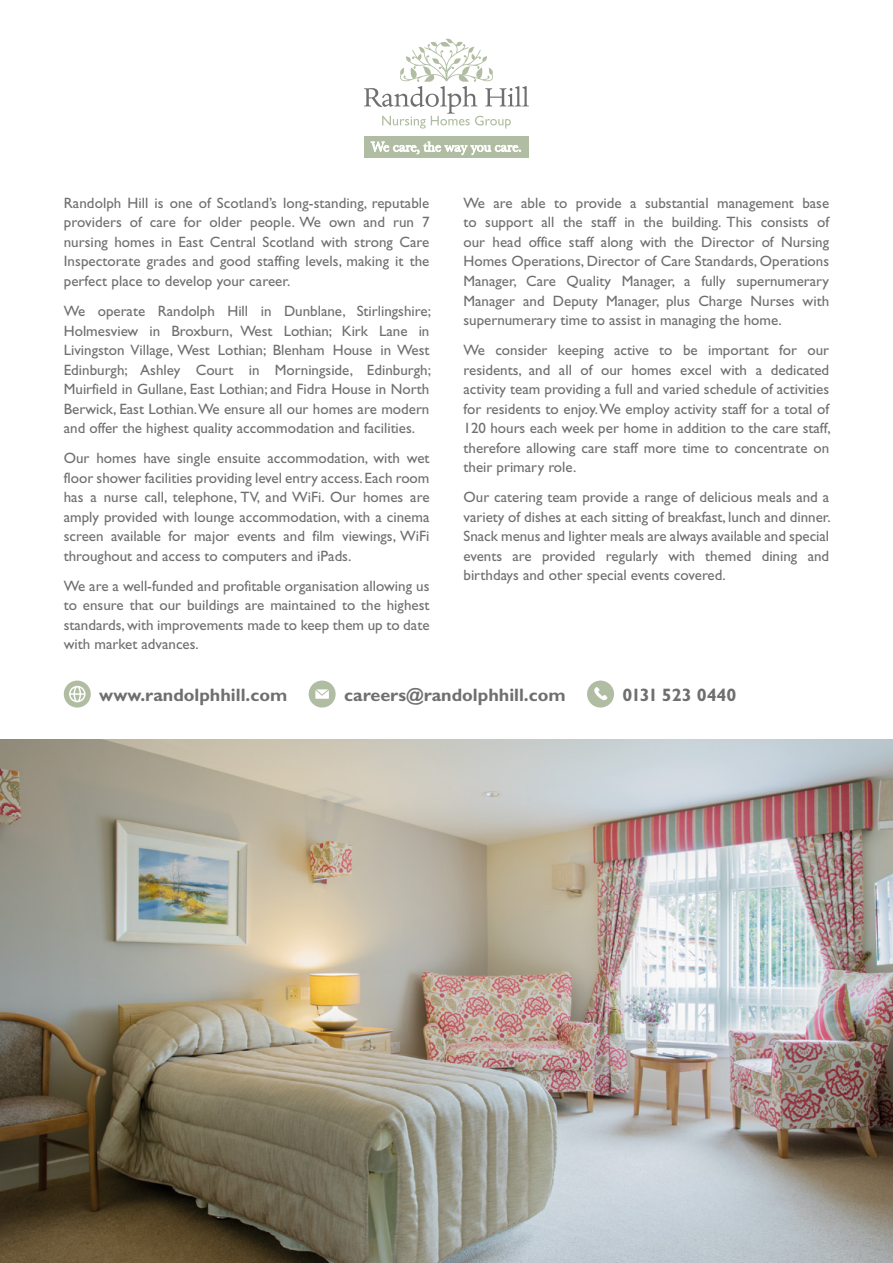
<style>
.page{position:relative;width:893px;height:1263px;background:#fff}
.page>*{position:absolute;margin:0;border:0;box-sizing:border-box;transform-origin:0 0}
.t1{font:700 18px "Gill Sans Std";color:#706f6f}
.t2{font:15px/19.5px "Gill Sans Std";color:#706f6f;text-align:justify}
.t3{font:14.1px "Baskerville";letter-spacing:-.005em;color:#fff}
</style>
<div class="page">
<img style="left:0;top:739px;width:893px;height:524px">
<svg style="left:64px;top:680px;width:27px;height:27px"></svg>
<svg style="left:309px;top:680px;width:27px;height:27px"></svg>
<svg style="left:587px;top:680px;width:27px;height:27px"></svg>
<svg style="left:364px;top:39px;width:165px;height:90px"></svg>
<div style="left:364px;top:136px;width:165px;height:22px;background:#b0bda2"></div>
<p class="t3" style="left:371px;top:138px;width:152px">We care, the way you care.</p>
<p class="t2" style="left:64px;top:193px;width:367px">Randolph Hill is one of Scotland’s long-standing, reputable providers of care for older people. We own and run 7 nursing homes in East Central Scotland with strong Care Inspectorate grades and good staffing levels, making it the perfect place to develop your career.</p>
<p class="t2" style="left:64px;top:301px;width:369px">We operate Randolph Hill in Dunblane, Stirlingshire; Holmesview in Broxburn, West Lothian; Kirk Lane in Livingston Village, West Lothian; Blenham House in West Edinburgh; Ashley Court in Morningside, Edinburgh; Muirfield in Gullane, East Lothian; and Fidra House in North Berwick, East Lothian. We ensure all our homes are modern and offer the highest quality accommodation and facilities.</p>
<p class="t2" style="left:64px;top:449px;width:367px">Our homes have single ensuite accommodation, with wet floor shower facilities providing level entry access. Each room has a nurse call, telephone, TV, and WiFi. Our homes are amply provided with lounge accommodation, with a cinema screen available for major events and film viewings, WiFi throughout and access to computers and iPads.</p>
<p class="t2" style="left:64px;top:576px;width:367px">We are a well-funded and profitable organisation allowing us to ensure that our buildings are maintained to the highest standards, with improvements made to keep them up to date with market advances.</p>
<p class="t2" style="left:463px;top:193px;width:367px">We are able to provide a substantial management base to support all the staff in the building. This consists of our head office staff along with the Director of Nursing Homes Operations, Director of Care Standards, Operations Manager, Care Quality Manager, a fully supernumerary Manager and Deputy Manager, plus Charge Nurses with supernumerary time to assist in managing the home.</p>
<p class="t2" style="left:463px;top:340px;width:369px">We consider keeping active to be important for our residents, and all of our homes excel with a dedicated activity team providing a full and varied schedule of activities for residents to enjoy. We employ activity staff for a total of 120 hours each week per home in addition to the care staff, therefore allowing care staff more time to concentrate on their primary role.</p>
<p class="t2" style="left:463px;top:488px;width:369px">Our catering team provide a range of delicious meals and a variety of dishes at each sitting of breakfast, lunch and dinner.<br>Snack menus and lighter meals are always available and special events are provided regularly with themed dining and birthdays and other special events covered.</p>
<p class="t1" style="left:99px;top:684px;width:190px">www.randolphhill.com</p>
<p class="t1" style="left:344px;top:684px;width:223px">careers@randolphhill.com</p>
<p class="t1" style="left:623px;top:684px;width:115px">0131 523 0440</p>
</div>
